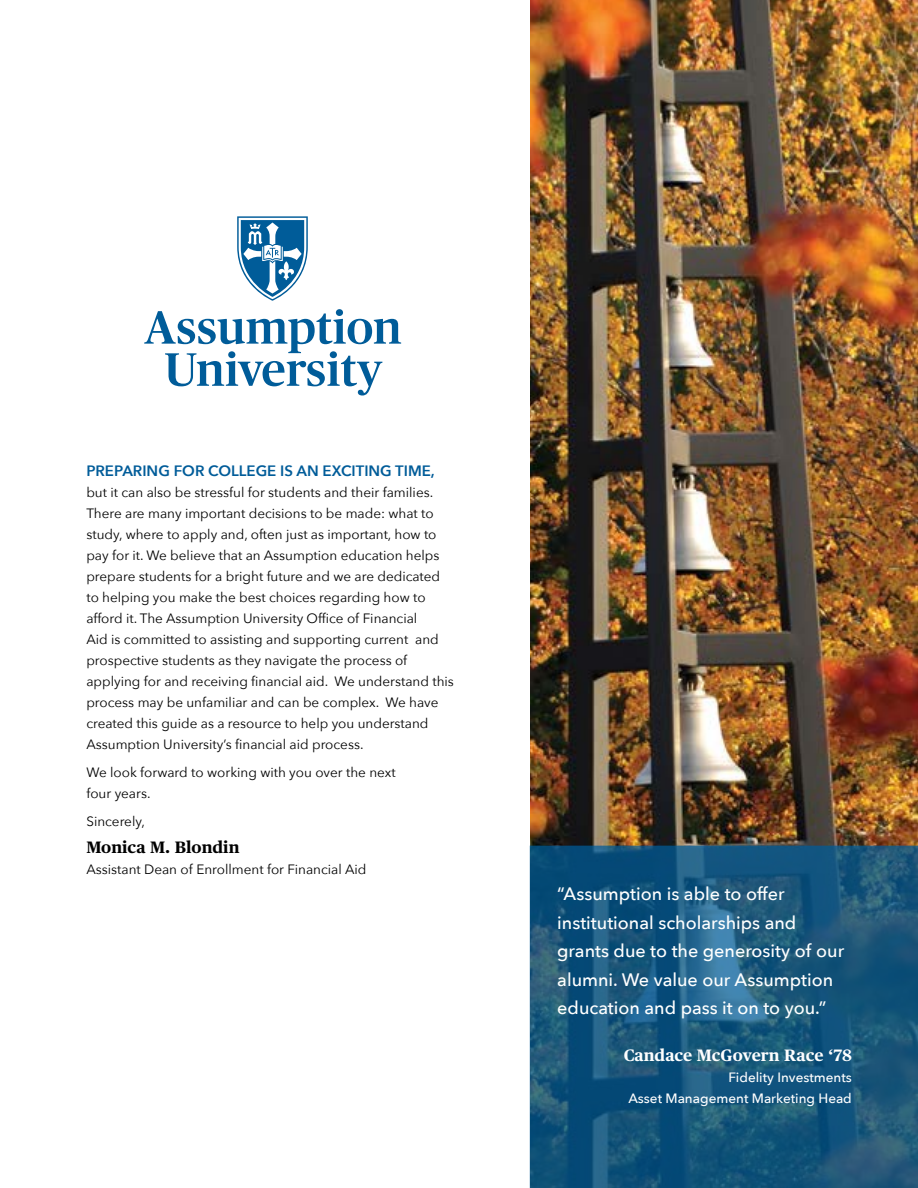
<style>
.page{position:relative;width:918px;height:1188px;background:#fff}
.page>*{position:absolute;margin:0;border:0;box-sizing:border-box;transform-origin:0 0}
.t1{font:500 18px/28.5px "Avenir Next";color:#fff}
.t2{font:700 16.5px "Publico Text";color:#fff}
.t3{font:700 16.5px "Publico Text";color:#000}
.t4{font:600 15px "Avenir Next";color:#005c99}
.t5{font:13.5px/21px "Avenir Next";color:#000}
.t6{font:500 13.5px/21px "Avenir Next";color:#fff;text-align:right}
</style>
<div class="page">
<img style="left:531px;top:0;width:387px;height:846px">
<svg style="left:530px;top:846px;width:388px;height:342px;background:#17567c"></svg>
<svg style="left:144px;top:309px;width:257px;height:87px"></svg>
<svg style="left:237px;top:216px;width:71px;height:85px"></svg>
<p class="t4" style="left:86px;top:458px;width:350px">PREPARING FOR COLLEGE IS AN EXCITING TIME,</p>
<p class="t5" style="left:86px;top:481px;width:369px">but it can also be stressful for students and their families.<br>There are many important decisions to be made: what to study, where to apply and, often just as important, how to pay for it. We believe that an Assumption education helps prepare students for a bright future and we are dedicated to helping you make the best choices regarding how to afford it. The Assumption University Office of Financial<br>Aid is committed to assisting and supporting current and prospective students as they navigate the process of applying for and receiving financial aid. We understand this process may be unfamiliar and can be complex. We have created this guide as a resource to help you understand Assumption University’s financial aid process.</p>
<p class="t5" style="left:86px;top:761px;width:311px">We look forward to working with you over the next four years.</p>
<p class="t5" style="left:86px;top:810px;width:60px">Sincerely,</p>
<p class="t3" style="left:86px;top:835px;width:155px">Monica M. Blondin</p>
<p class="t5" style="left:86px;top:859px;width:282px">Assistant Dean of Enrollment for Financial Aid</p>
<h1 class="t1" style="left:557px;top:879px;width:288px">“Assumption is able to offer institutional scholarships and grants due to the generosity of our alumni. We value our Assumption education and pass it on to you.”</h1>
<p class="t2" style="left:624px;top:1042px;width:230px">Candace McGovern Race ‘78</p>
<p class="t6" style="left:628px;top:1066px;width:225px">Fidelity Investments<br>Asset Management Marketing Head</p>
</div>
